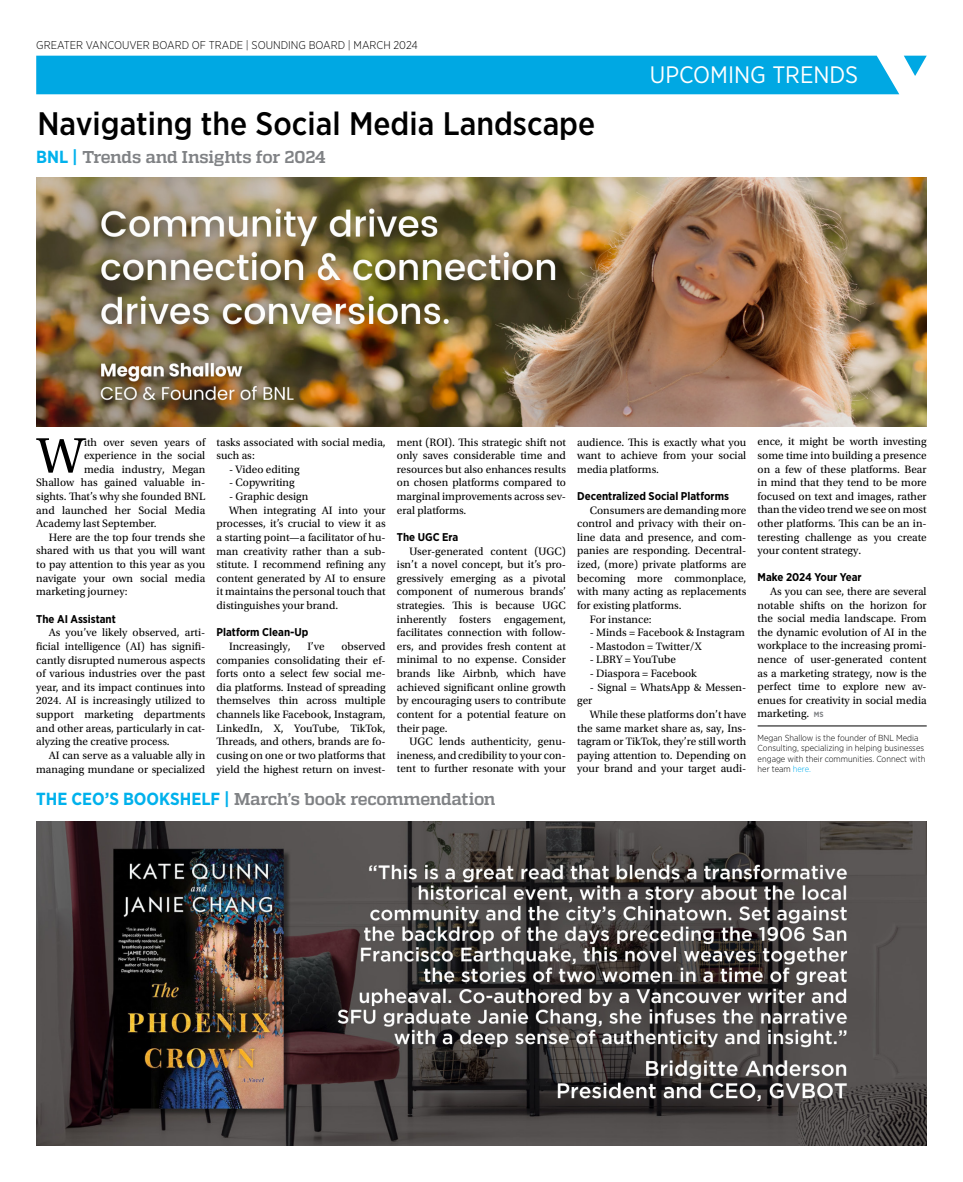
<style>
.page{position:relative;width:963px;height:1182px;background:#fff}
.page>*{position:absolute;margin:0;border:0;box-sizing:border-box;transform-origin:0 0}
.t1{font:52.62px "Utopia Std";color:#000}
.t2{font:500 32.5px "Gotham Narrow";color:#000}
.t3{font:23.75px "Gotham Narrow";color:#fff}
.t4{font:700 17.12px "Quadon";letter-spacing:-.02em;color:#808285}
.t5{font:11.25px/13.6px "Utopia Std";color:#000;text-align:justify}
.t6{font:700 11.25px "Gotham Narrow";color:#000}
.t7{font:300 11.25px "Gotham Narrow";color:#000}
.t8{font:300 8.75px/10.5px "Gotham Narrow";color:#000}
.t9{font:700 7.5px "Gotham Narrow";color:#808285}
.s1{font-family:"Gotham Narrow";font-size:17.5px;color:#01b1ec}
.s2{color:#00aeef}
</style>
<div class="page">
<div style="left:36px;top:56px;width:890px;height:38px;background:#00a8e3"></div>
<img style="left:37px;top:177px;width:889px;height:249px">
<img style="left:36px;top:821px;width:890px;height:324px">
<hr style="left:757px;top:725px;width:169px;height:1px;background:#000">
<p class="t7" style="left:36px;top:38px;width:383px">GREATER VANCOUVER BOARD OF TRADE | SOUNDING BOARD | MARCH 2024</p>
<h2 class="t2" style="left:38px;top:103px;width:559px">Navigating the Social Media Landscape</h2>
<h3 class="t4" style="left:36px;top:147px;width:291px"><span class="s1">BNL |</span> Trends and Insights for 2024</h3>
<h3 class="t3" style="left:650px;top:60px;width:210px">UPCOMING TRENDS</h3>
<h1 class="t1" style="left:37px;top:427px;width:49px">W</h1>
<p class="t5" style="left:84px;top:435px;width:123px">ith over seven years of</p>
<p class="t5" style="left:84px;top:449px;width:123px">experience in the social</p>
<p class="t5" style="left:84px;top:462px;width:123px">media industry, Megan</p>
<p class="t5" style="left:36px;top:476px;width:170px">Shallow has gained valuable in-</p>
<p class="t5" style="left:36px;top:489px;width:171px">sights. That’s why she founded BNL</p>
<p class="t5" style="left:36px;top:503px;width:170px">and launched her Social Media</p>
<p class="t5" style="left:36px;top:517px;width:122px">Academy last September.</p>
<p class="t5" style="left:49px;top:530px;width:158px">Here are the top four trends she</p>
<p class="t5" style="left:36px;top:544px;width:171px">shared with us that you will want</p>
<p class="t5" style="left:36px;top:557px;width:171px">to pay attention to this year as you</p>
<p class="t5" style="left:36px;top:571px;width:170px">navigate your own social media</p>
<p class="t5" style="left:36px;top:585px;width:93px">marketing journey:</p>
<p class="t6" style="left:36px;top:611px;width:81px">The AI Assistant</p>
<p class="t5" style="left:36px;top:626px;width:171px;text-indent:12px">As you’ve likely observed, arti&shy;ficial intelligence (AI) has signifi&shy;cantly disrupted numerous aspects of various industries over the past year, and its impact continues into 2024. AI is increasingly utilized to support marketing departments and other areas, particularly in cat&shy;alyzing the creative process.</p>
<p class="t5" style="left:36px;top:748px;width:170px;text-align:right">AI can serve as a valuable ally in managing mundane or specialized</p>
<p class="t5" style="left:216px;top:435px;width:170px">tasks associated with social media, such as:</p>
<p class="t5" style="left:229px;top:462px;width:72px">- Video editing</p>
<p class="t5" style="left:229px;top:476px;width:67px">- Copywriting</p>
<p class="t5" style="left:229px;top:490px;width:81px">- Graphic design</p>
<p class="t5" style="left:229px;top:503px;width:158px">When integrating AI into your</p>
<p class="t5" style="left:216px;top:517px;width:171px">processes, it’s crucial to view it as</p>
<p class="t5" style="left:216px;top:530px;width:171px">a starting point—a facilitator of hu-</p>
<p class="t5" style="left:216px;top:544px;width:171px">man creativity rather than a sub-</p>
<p class="t5" style="left:216px;top:558px;width:170px">stitute. I recommend refining any</p>
<p class="t5" style="left:216px;top:571px;width:171px">content generated by AI to ensure</p>
<p class="t5" style="left:216px;top:585px;width:171px">it maintains the personal touch that</p>
<p class="t5" style="left:216px;top:598px;width:123px">distinguishes your brand.</p>
<p class="t6" style="left:216px;top:625px;width:93px">Platform Clean-Up</p>
<p class="t5" style="left:229px;top:639px;width:63px">Increasingly,</p>
<p class="t5" style="left:307px;top:639px;width:19px">I’ve</p>
<p class="t5" style="left:216px;top:639px;width:171px;text-indent:125px">observed companies consolidating their ef&shy;forts onto a select few social me&shy;dia platforms. Instead of spreading themselves thin across multiple channels like Facebook, Instagram, LinkedIn, X, YouTube, TikTok, Threads, and others, brands are fo&shy;cusing on one or two platforms that yield the highest return on invest-</p>
<p class="t5" style="left:397px;top:435px;width:170px">ment (ROI). This strategic shift not only saves considerable time and resources but also enhances results on chosen platforms compared to marginal improvements across sev&shy;eral platforms.</p>
<p class="t6" style="left:397px;top:529px;width:63px">The UGC Era</p>
<p class="t5" style="left:397px;top:544px;width:171px;text-indent:12px">User-generated content (UGC) isn’t a novel concept, but it’s pro&shy;gressively emerging as a pivotal component of numerous brands’ strategies. This is because UGC inherently fosters engagement, facilitates connection with follow&shy;ers, and provides fresh content at minimal to no expense. Consider brands like Airbnb, which have achieved significant online growth by encouraging users to contribute content for a potential feature on their page.</p>
<p class="t5" style="left:397px;top:734px;width:170px;text-indent:12px">UGC lends authenticity, genu&shy;ineness, and credibility to your con&shy;tent to further resonate with your</p>
<h3 class="t4" style="left:36px;top:789px;width:461px"><span class="s1">THE CEO’S BOOKSHELF |</span> March’s book recommendation</h3>
<p class="t5" style="left:577px;top:435px;width:170px">audience. This is exactly what you want to achieve from your social media platforms.</p>
<p class="t6" style="left:577px;top:488px;width:153px">Decentralized Social Platforms</p>
<p class="t5" style="left:589px;top:503px;width:158px">Consumers are demanding more</p>
<p class="t5" style="left:577px;top:517px;width:170px">control and privacy with their on-</p>
<p class="t5" style="left:577px;top:530px;width:170px">line data and presence, and com-</p>
<p class="t5" style="left:577px;top:544px;width:170px">panies are responding. Decentral-</p>
<p class="t5" style="left:577px;top:557px;width:171px">ized, (more) private platforms are</p>
<p class="t5" style="left:577px;top:571px;width:171px">becoming more commonplace,</p>
<p class="t5" style="left:577px;top:585px;width:170px">with many acting as replacements</p>
<p class="t5" style="left:577px;top:598px;width:106px">for existing platforms.</p>
<p class="t5" style="left:589px;top:612px;width:63px">For instance:</p>
<p class="t5" style="left:589px;top:626px;width:157px">- Minds = Facebook &amp; Instagram</p>
<p class="t5" style="left:589px;top:639px;width:113px">- Mastodon = Twitter/X</p>
<p class="t5" style="left:589px;top:653px;width:88px">- LBRY = YouTube</p>
<p class="t5" style="left:589px;top:666px;width:109px">- Diaspora = Facebook</p>
<p class="t5" style="left:577px;top:680px;width:170px;text-indent:12px">- Signal = WhatsApp &amp; Messen&shy;ger</p>
<p class="t5" style="left:577px;top:707px;width:171px;text-indent:12px">While these platforms don’t have the same market share as, say, Ins&shy;tagram or TikTok, they’re still worth paying attention to. Depending on your brand and your target audi-</p>
<p class="t5" style="left:757px;top:435px;width:171px">ence, it might be worth investing some time into building a presence on a few of these platforms. Bear in mind that they tend to be more focused on text and images, rather than the video trend we see on most other platforms. This can be an in&shy;teresting challenge as you create your content strategy.</p>
<p class="t6" style="left:757px;top:570px;width:106px">Make 2024 Your Year</p>
<p class="t5" style="left:757px;top:584px;width:171px;text-indent:12px">As you can see, there are several notable shifts on the horizon for the social media landscape. From the dynamic evolution of AI in the workplace to the increasing promi&shy;nence of user-generated content as a marketing strategy, now is the perfect time to explore new av&shy;enues for creativity in social media marketing.</p>
<p class="t9" style="left:813px;top:709px;width:11px">MS</p>
<p class="t8" style="left:757px;top:732px;width:169px">Megan Shallow is the founder of BNL Media Consulting, specializing in helping businesses engage with their communities. Connect with her team <span class="s2">here.</span></p>
</div>
